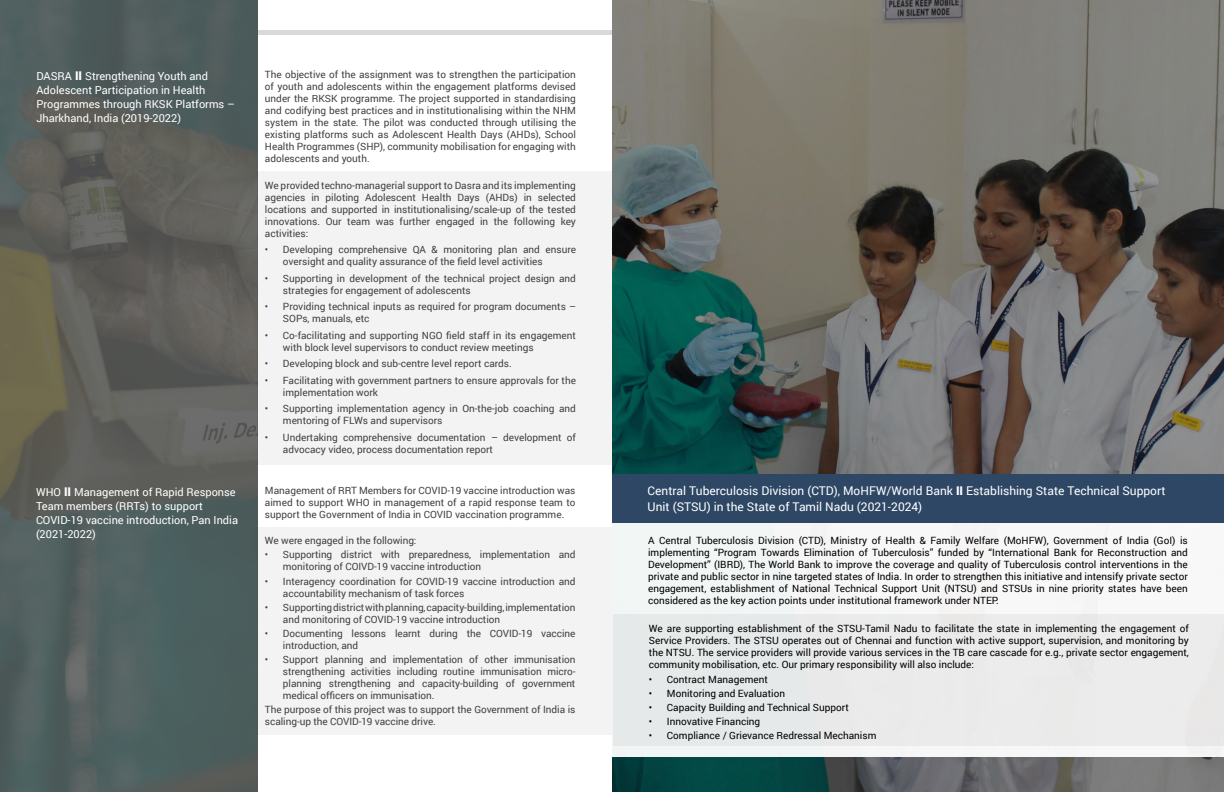
<style>
.page{position:relative;width:1224px;height:792px;background:#fff}
.page>*{position:absolute;margin:0;border:0;box-sizing:border-box;transform-origin:0 0}
.t1{font:12px/16px "Roboto";color:#fff}
.t2{font:11px/14px "Roboto";color:#fff}
.t3{font:10px/12px "Roboto";color:#414042}
.t4{font:10px/12px "Roboto";color:#000;text-align:justify}
.s1{font-weight:900;font-size:12px}
.s2{font-weight:900}
</style>
<div class="page">
<div style="left:161px;top:30px;width:904px;height:5px;background:#d9d9d9"></div>
<img style="left:0;top:0;width:257px;height:792px">
<div style="left:257px;top:528px;width:355px;height:207px;background:#f3f3f3"></div>
<img style="left:612px;top:0;width:612px;height:792px">
<div style="left:612px;top:474px;width:612px;height:282px;background:#f7f7f7"></div>
<div style="left:612px;top:474px;width:612px;height:48px;background:#2d4765"></div>
<div style="left:613px;top:615px;width:611px;height:131px;background:#eaeaea"></div>
<div style="left:257px;top:171px;width:355px;height:293px;background:#f3f3f3"></div>
<p class="t2" style="left:36px;top:69px;width:200px">DASRA <span class="s1">II</span> Strengthening Youth and Adolescent Participation in Health Programmes through RKSK Platforms – Jharkhand, India (2019-2022)</p>
<p class="t3" style="left:265px;top:68px;width:313px;text-align:justify">The objective of the assignment was to strengthen the participation of youth and adolescents within the engagement platforms devised under the RKSK programme. The project supported in standardising and codifying best practices and in institutionalising within the NHM system in the state. The pilot was conducted through utilising the existing platforms such as Adolescent Health Days (AHDs), School Health Programmes (SHP), community mobilisation for engaging with adolescents and youth.</p>
<p class="t3" style="left:265px;top:179px;width:313px;text-align:justify">We provided techno-managerial support to Dasra and its implementing agencies in piloting Adolescent Health Days (AHDs) in selected locations and supported in institutionalising/scale-up of the tested innovations. Our team was further engaged in the following key activities:</p>
<p class="t3" style="left:283px;top:243px;width:295px;text-indent:-18px">• Developing comprehensive QA &amp; monitoring plan and ensure oversight and quality assurance of the field level activities</p>
<p class="t3" style="left:283px;top:272px;width:295px;text-indent:-18px">• Supporting in development of the technical project design and strategies for engagement of adolescents</p>
<p class="t3" style="left:283px;top:300px;width:295px;text-indent:-18px">• Providing technical inputs as required for program documents –<br>SOPs, manuals, etc</p>
<p class="t3" style="left:283px;top:329px;width:295px;text-indent:-18px">• Co-facilitating and supporting NGO field staff in its engagement with block level supervisors to conduct review meetings</p>
<p class="t3" style="left:265px;top:357px;width:248px">• Developing block and sub-centre level report cards.</p>
<p class="t3" style="left:283px;top:374px;width:295px;text-indent:-18px">• Facilitating with government partners to ensure approvals for the implementation work</p>
<p class="t3" style="left:283px;top:402px;width:295px;text-indent:-18px">• Supporting implementation agency in On-the-job coaching and mentoring of FLWs and supervisors</p>
<p class="t3" style="left:283px;top:431px;width:295px;text-indent:-18px">• Undertaking comprehensive documentation – development of advocacy video, process documentation report</p>
<p class="t2" style="left:36px;top:485px;width:204px">WHO <span class="s1">II</span> Management of Rapid Response<br>Team members (RRTs) to support<br>COVID-19 vaccine introduction, Pan India (2021-2022)</p>
<p class="t3" style="left:265px;top:484px;width:312px;text-align:justify">Management of RRT Members for COVID-19 vaccine introduction was aimed to support WHO in management of a rapid response team to support the Government of India in COVID vaccination programme.</p>
<p class="t3" style="left:265px;top:534px;width:153px">We were engaged in the following:</p>
<p class="t3" style="left:283px;top:548px;width:294px;text-indent:-18px">• Supporting district with preparedness, implementation and monitoring of COIVD-19 vaccine introduction</p>
<p class="t3" style="left:283px;top:575px;width:294px;text-indent:-18px">• Interagency coordination for COVID-19 vaccine introduction and accountability mechanism of task forces</p>
<p class="t3" style="left:283px;top:601px;width:294px;text-indent:-18px">• Supporting district with planning, capacity-building, implementation and monitoring of COVID-19 vaccine introduction</p>
<p class="t3" style="left:283px;top:627px;width:294px;text-indent:-18px">• Documenting lessons learnt during the COVID-19 vaccine introduction, and</p>
<p class="t3" style="left:283px;top:653px;width:294px;text-align:justify;text-indent:-18px">• Support planning and implementation of other immunisation strengthening activities including routine immunisation micro&shy;planning strengthening and capacity-building of government medical officers on immunisation.</p>
<p class="t3" style="left:265px;top:703px;width:312px">The purpose of this project was to support the Government of India is scaling-up the COVID-19 vaccine drive.</p>
<p class="t1" style="left:648px;top:483px;width:519px">Central Tuberculosis Division (CTD), MoHFW/World Bank <span class="s2">II</span> Establishing State Technical Support<br>Unit (STSU) in the State of Tamil Nadu (2021-2024)</p>
<p class="t4" style="left:648px;top:534px;width:541px">A Central Tuberculosis Division (CTD), Ministry of Health &amp; Family Welfare (MoHFW), Government of India (GoI) is implementing “Program Towards Elimination of Tuberculosis” funded by “International Bank for Reconstruction and Development” (IBRD), The World Bank to improve the coverage and quality of Tuberculosis control interventions in the private and public sector in nine targeted states of India. In order to strengthen this initiative and intensify private sector engagement, establishment of National Technical Support Unit (NTSU) and STSUs in nine priority states have been considered as the key action points under institutional framework under NTEP.</p>
<p class="t4" style="left:649px;top:622px;width:542px">We are supporting establishment of the STSU-Tamil Nadu to facilitate the state in implementing the engagement of Service Providers. The STSU operates out of Chennai and function with active support, supervision, and monitoring by the NTSU. The service providers will provide various services in the TB care cascade for e.g., private sector engagement, community mobilisation, etc. Our primary responsibility will also include:</p>
<p class="t4" style="left:649px;top:673px;width:120px">• Contract Management</p>
<p class="t4" style="left:649px;top:687px;width:138px">• Monitoring and Evaluation</p>
<p class="t4" style="left:649px;top:701px;width:201px">• Capacity Building and Technical Support</p>
<p class="t4" style="left:649px;top:715px;width:113px">• Innovative Financing</p>
<p class="t4" style="left:649px;top:729px;width:229px">• Compliance / Grievance Redressal Mechanism</p>
</div>
